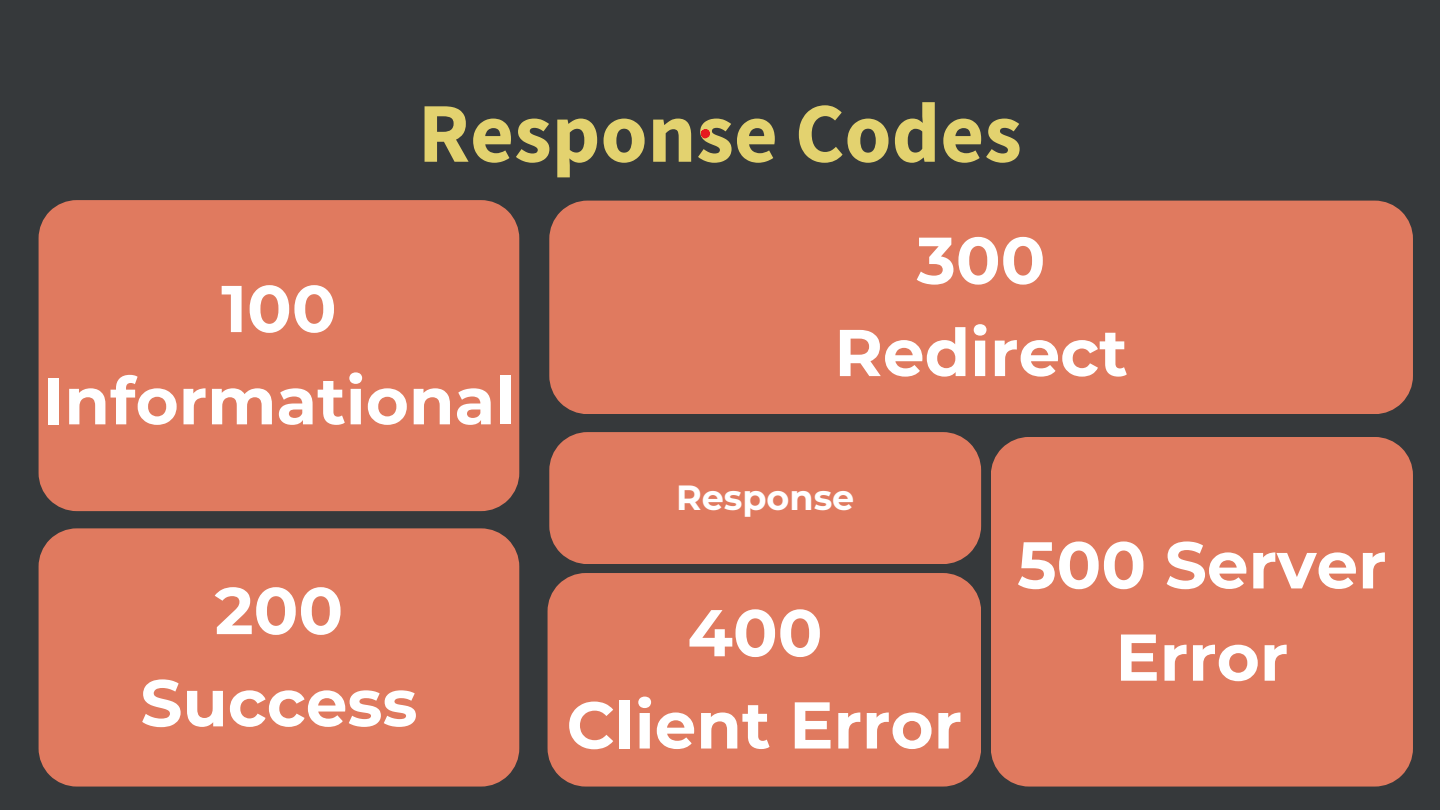
<style>
.page{position:relative;width:1440px;height:810px;background:#36393b}
.page>*{position:absolute;margin:0;border:0;box-sizing:border-box;transform-origin:0 0}
.t1{font:700 85px "Source Sans Pro";color:#e3d26f}
.t2{font:700 66px/92.2px "Montserrat";color:#fff;text-align:center}
.t3{font:700 35px "Montserrat";color:#fff}
</style>
<div class="page">
<svg style="left:701px;top:129px;width:9px;height:9px"></svg>
<div style="left:39px;top:200px;width:480px;height:311px;background:#e07a5f"></div>
<div style="left:549px;top:432px;width:432px;height:132px;background:#e07a5f"></div>
<div style="left:549px;top:201px;width:864px;height:213px;background:#e07a5f"></div>
<div style="left:39px;top:528px;width:480px;height:259px;background:#e07a5f"></div>
<div style="left:548px;top:573px;width:433px;height:214px;background:#e07a5f"></div>
<div style="left:991px;top:437px;width:422px;height:350px;background:#e07a5f"></div>
<h1 class="t1" style="left:418px;top:78px;width:605px">Response Codes</h1>
<h2 class="t2" style="left:43px;top:262px;width:474px">100<br>Informational</h2>
<p class="t2" style="left:140px;top:564px;width:279px">200<br>Success</p>
<h2 class="t2" style="left:834px;top:214px;width:295px">300<br>Redirect</h2>
<h2 class="t3" style="left:676px;top:476px;width:180px">Response</h2>
<h2 class="t2" style="left:567px;top:587px;width:397px">400<br>Client Error</h2>
<h2 class="t2" style="left:1017px;top:519px;width:371px">500 Server<br>Error</h2>
</div>
